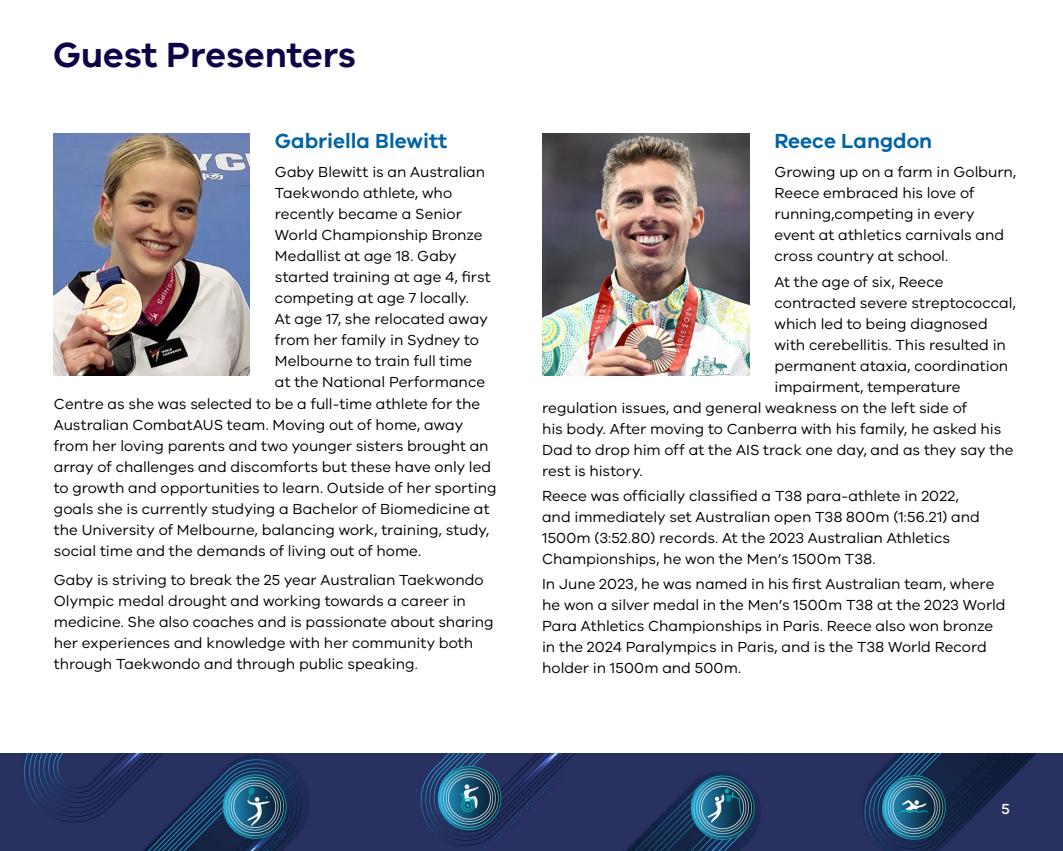
<style>
.page{position:relative;width:1063px;height:851px;background:#fff}
.page>*{position:absolute;margin:0;border:0;box-sizing:border-box;transform-origin:0 0}
.H1_navy{font:600 36px "VIC";color:#100249}
.t1{font:600 21px "VIC";color:#0063a5}
.Body{font:15px/21px "VIC";color:#000}
.t2{font:500 15px "VIC";color:#fff}
</style>
<div class="page">
<img style="left:0;top:753px;width:5px;height:97px">
<img style="left:5px;top:753px;width:1058px;height:97px">
<img style="left:542px;top:133px;width:207px;height:242px">
<img style="left:54px;top:133px;width:195px;height:242px">
<p class="H1_navy" style="left:53px;top:33px;width:304px">Guest Presenters</p>
<h2 class="t1" style="left:275px;top:128px;width:174px">Gabriella Blewitt</h2>
<p class="Body" style="left:275px;top:161px;width:212px">Gaby Blewitt is an Australian</p>
<p class="Body" style="left:275px;top:182px;width:179px">Taekwondo athlete, who</p>
<p class="Body" style="left:275px;top:203px;width:188px">recently became a Senior</p>
<p class="Body" style="left:275px;top:224px;width:209px">World Championship Bronze</p>
<p class="Body" style="left:275px;top:245px;width:183px">Medallist at age 18. Gaby</p>
<p class="Body" style="left:275px;top:266px;width:217px">started training at age 4, first</p>
<p class="Body" style="left:275px;top:287px;width:196px">competing at age 7 locally.</p>
<p class="Body" style="left:275px;top:308px;width:214px">At age 17, she relocated away</p>
<p class="Body" style="left:275px;top:329px;width:206px">from her family in Sydney to</p>
<p class="Body" style="left:275px;top:350px;width:199px">Melbourne to train full time</p>
<p class="Body" style="left:275px;top:371px;width:212px">at the National Performance</p>
<p class="Body" style="left:54px;top:392px;width:428px">Centre as she was selected to be a full-time athlete for the</p>
<p class="Body" style="left:54px;top:413px;width:411px">Australian CombatAUS team. Moving out of home, away</p>
<p class="Body" style="left:54px;top:434px;width:436px">from her loving parents and two younger sisters brought an</p>
<p class="Body" style="left:54px;top:455px;width:439px">array of challenges and discomforts but these have only led</p>
<p class="Body" style="left:54px;top:476px;width:444px">to growth and opportunities to learn. Outside of her sporting</p>
<p class="Body" style="left:54px;top:497px;width:437px">goals she is currently studying a Bachelor of Biomedicine at</p>
<p class="Body" style="left:54px;top:518px;width:437px">the University of Melbourne, balancing work, training, study,</p>
<p class="Body" style="left:54px;top:539px;width:369px">social time and the demands of living out of home.</p>
<p class="Body" style="left:54px;top:569px;width:441px">Gaby is striving to break the 25 year Australian Taekwondo Olympic medal drought and working towards a career in medicine. She also coaches and is passionate about sharing her experiences and knowledge with her community both through Taekwondo and through public speaking.</p>
<h2 class="t1" style="left:775px;top:128px;width:159px">Reece Langdon</h2>
<p class="Body" style="left:775px;top:161px;width:243px">Growing up on a farm in Golburn,<br>Reece embraced his love of running,competing in every event at athletics carnivals and cross country at school.</p>
<p class="Body" style="left:775px;top:270px;width:171px">At the age of six, Reece</p>
<p class="Body" style="left:775px;top:291px;width:243px">contracted severe streptococcal,</p>
<p class="Body" style="left:775px;top:312px;width:215px">which led to being diagnosed</p>
<p class="Body" style="left:775px;top:333px;width:233px">with cerebellitis. This resulted in</p>
<p class="Body" style="left:775px;top:354px;width:235px">permanent ataxia, coordination</p>
<p class="Body" style="left:775px;top:375px;width:188px">impairment, temperature</p>
<p class="Body" style="left:542px;top:396px;width:426px">regulation issues, and general weakness on the left side of</p>
<p class="Body" style="left:542px;top:417px;width:473px">his body. After moving to Canberra with his family, he asked his<br>Dad to drop him off at the AIS track one day, and as they say the rest is history.</p>
<p class="Body" style="left:542px;top:485px;width:439px">Reece was officially classified a T38 para-athlete in 2022, and immediately set Australian open T38 800m (1:56.21) and 1500m (3:52.80) records. At the 2023 Australian Athletics Championships, he won the Men’s 1500m T38.</p>
<p class="Body" style="left:542px;top:573px;width:465px">In June 2023, he was named in his first Australian team, where he won a silver medal in the Men’s 1500m T38 at the 2023 World Para Athletics Championships in Paris. Reece also won bronze in the 2024 Paralympics in Paris, and is the T38 World Record holder in 1500m and 500m.</p>
<p class="t2" style="left:1001px;top:799px;width:10px">5</p>
</div>
